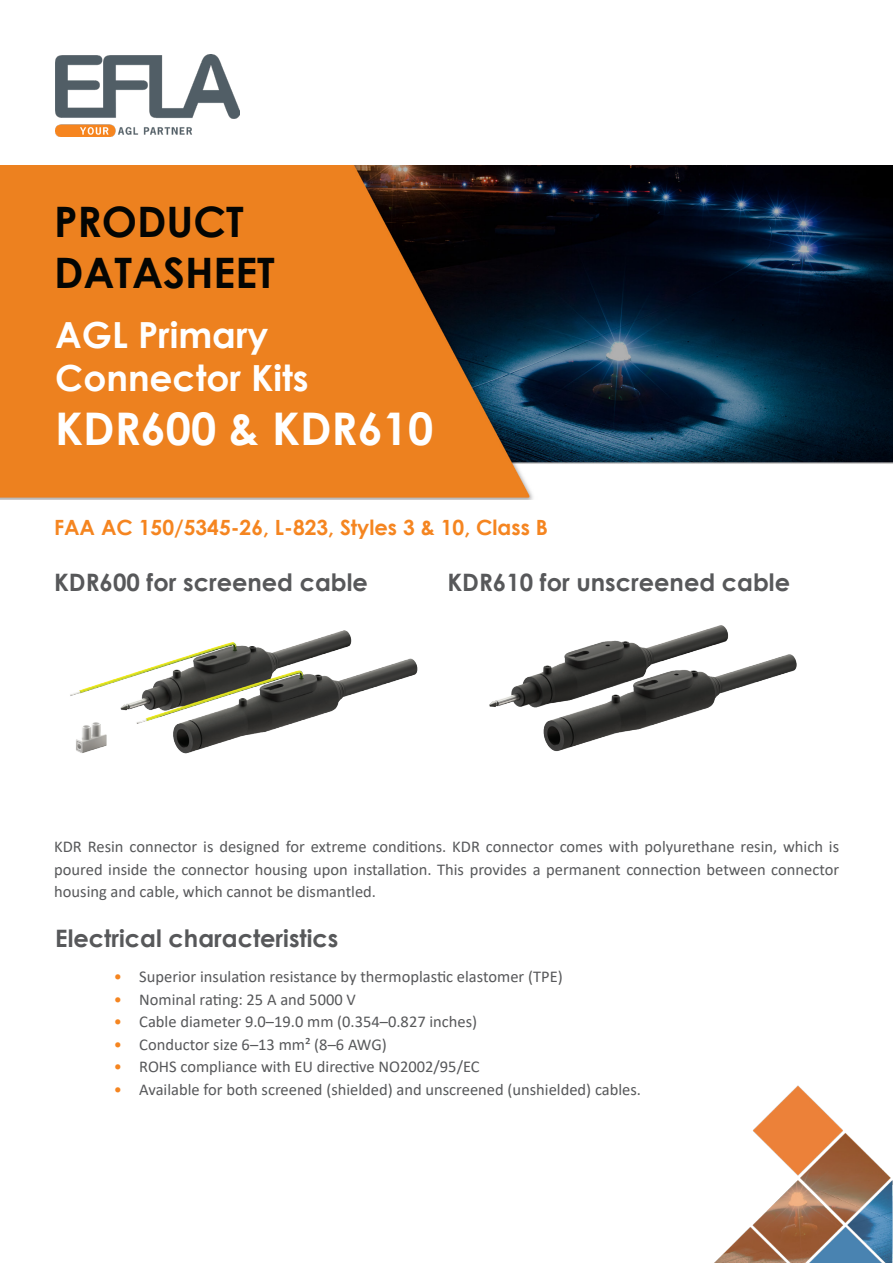
<style>
.page{position:relative;width:893px;height:1263px;background:#fff}
.page>*{position:absolute;margin:0;border:0;box-sizing:border-box;transform-origin:0 0}
.Paragraph_Style_2{font:700 45px "Century Gothic";color:#fff}
.t1{font:700 42px "Century Gothic";color:#040503}
._2_Second_level_Headline{font:700 36px "Century Gothic";color:#fff}
._3_Third_level_Headline{font:700 24px "Century Gothic";color:#57585a}
.cert{font:700 21px "Century Gothic";color:#f58520}
.A_Body_text{font:16.5px/22.5px "Calibri";color:#57585a;text-align:justify}
.s1{color:#f58520}
</style>
<div class="page">
<img style="left:55px;top:54px;width:184px;height:82px">
<img style="left:714px;top:1085px;width:179px;height:178px">
<img style="left:0;top:166px;width:893px;height:334px">
<img style="left:70px;top:630px;width:348px;height:124px">
<img style="left:489px;top:625px;width:308px;height:127px">
<p class="t1" style="left:54px;top:190px;width:191px">PRODUCT</p>
<p class="t1" style="left:54px;top:241px;width:222px">DATASHEET</p>
<p class="_2_Second_level_Headline" style="left:55px;top:308px;width:215px">AGL Primary</p>
<p class="_2_Second_level_Headline" style="left:55px;top:351px;width:255px">Connector Kits</p>
<p class="Paragraph_Style_2" style="left:55px;top:395px;width:379px">KDR600 &amp; KDR610</p>
<p class="cert" style="left:54px;top:512px;width:495px">FAA AC 150/5345-26, L-823, Styles 3 &amp; 10, Class B</p>
<p class="_3_Third_level_Headline" style="left:54px;top:564px;width:315px">KDR600 for screened cable</p>
<p class="_3_Third_level_Headline" style="left:447px;top:564px;width:344px">KDR610 for unscreened cable</p>
<p class="A_Body_text" style="left:54px;top:835px;width:786px">KDR Resin connector is designed for extreme conditions. KDR connector comes with polyurethane resin, which is poured inside the connector housing upon installation. This provides a permanent connection between connector housing and cable, which cannot be dismantled.</p>
<p class="_3_Third_level_Headline" style="left:55px;top:920px;width:285px">Electrical characteristics</p>
<p class="A_Body_text" style="left:114px;top:965px;width:450px"><span class="s1">•</span> Superior insulation resistance by thermoplastic elastomer (TPE)</p>
<p class="A_Body_text" style="left:114px;top:988px;width:244px"><span class="s1">•</span> Nominal rating: 25 A and 5000 V</p>
<p class="A_Body_text" style="left:114px;top:1010px;width:365px"><span class="s1">•</span> Cable diameter 9.0–19.0 mm (0.354–0.827 inches)</p>
<p class="A_Body_text" style="left:114px;top:1033px;width:275px"><span class="s1">•</span> Conductor size 6–13 mm² (8–6 AWG)</p>
<p class="A_Body_text" style="left:114px;top:1055px;width:367px"><span class="s1">•</span> ROHS compliance with EU directive NO2002/95/EC</p>
<p class="A_Body_text" style="left:114px;top:1078px;width:529px"><span class="s1">•</span> Available for both screened (shielded) and unscreened (unshielded) cables.</p>
</div>
